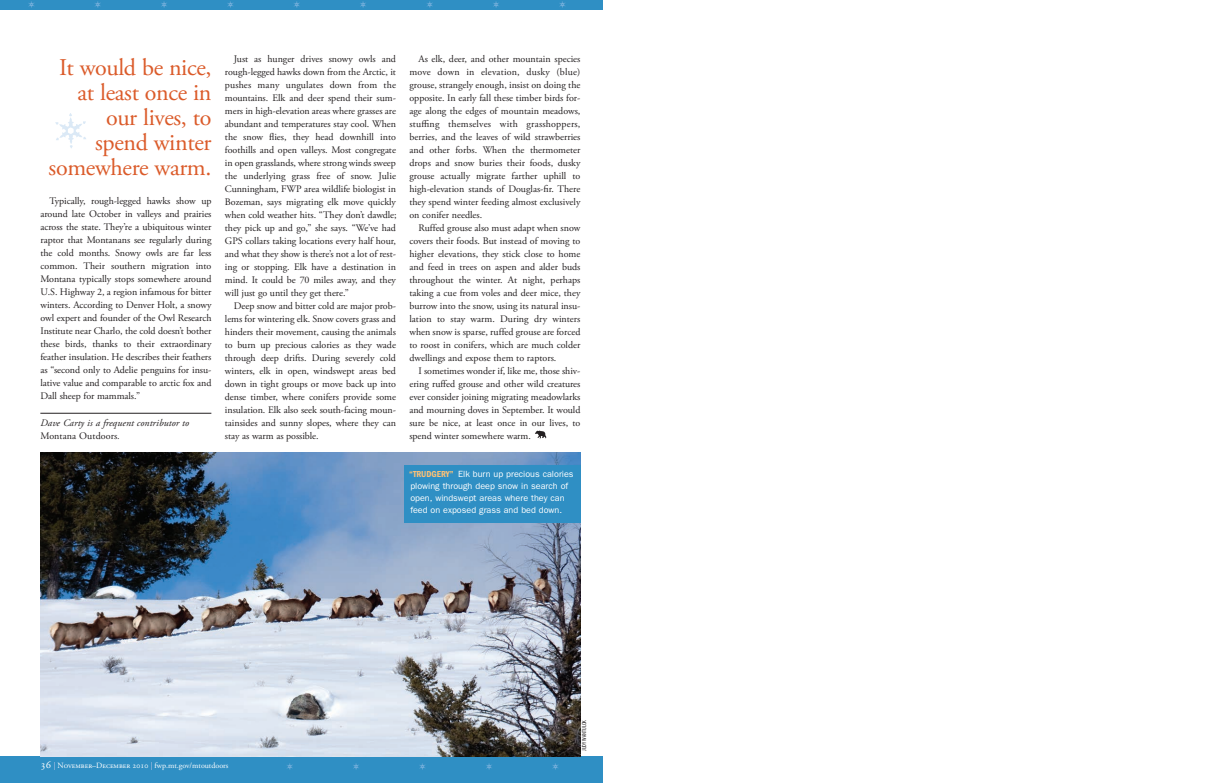
<style>
.page{position:relative;width:1206px;height:783px;background:#fff}
.page>*{position:absolute;margin:0;border:0;box-sizing:border-box;transform-origin:0 0}
.t1{font:24px/25px "Adobe Garamond Pro";letter-spacing:-.015em;color:#db5b2a;text-align:right}
.t2{font:10px/13px "Adobe Garamond Pro";letter-spacing:-.005em;color:#231f20;text-align:justify}
.t3{font:italic 10px/13px "Adobe Garamond Pro";letter-spacing:.01em;color:#231f20}
.t4{font:9px/12px "Franklin Gothic";color:#fff}
.t5{font:8px "Adobe Garamond Pro";color:#fff}
.t6{font:7px "WW Flakes";color:#93bde5}
.t7{font:6px "Franklin Gothic Book Cmpr";color:#231f20}
.s1{font-style:normal}
.s2{font-weight:600;font-stretch:condensed;color:#fdc176}
</style>
<div class="page">
<div style="left:0;top:756px;width:603px;height:27px;background:#2f8fc4"></div>
<svg style="left:535px;top:431px;width:11px;height:7px"></svg>
<hr style="left:40px;top:413px;width:171px;height:1px;background:#231f20">
<img style="left:40px;top:452px;width:541px;height:304px">
<div style="left:0;top:0;width:603px;height:10px;background:#2f8fc4"></div>
<div style="left:404px;top:465px;width:176px;height:57px;background:#2f8fc4"></div>
<svg style="left:59px;top:117px;width:15px;height:31px"></svg>
<p class="t6" style="left:28px;top:3px;width:8px">3</p>
<p class="t6" style="left:95px;top:3px;width:8px">3</p>
<p class="t6" style="left:161px;top:3px;width:8px">3</p>
<p class="t6" style="left:228px;top:3px;width:8px">3</p>
<p class="t6" style="left:294px;top:3px;width:8px">3</p>
<p class="t6" style="left:360px;top:3px;width:8px">3</p>
<p class="t6" style="left:427px;top:3px;width:8px">3</p>
<p class="t6" style="left:493px;top:3px;width:8px">3</p>
<p class="t6" style="left:559px;top:3px;width:8px">3</p>
<h1 class="t1" style="left:49px;top:58px;width:164px">It would be nice, at least once in our lives, to spend winter somewhere warm.</h1>
<p class="t2" style="left:40px;top:195px;width:173px;text-indent:9px">Typically, rough-legged hawks show up around late October in valleys and prairies across the state. They’re a ubiquitous winter raptor that Montanans see regularly during the cold months. Snowy owls are far less common. Their southern migration into Montana typically stops somewhere around U.S. Highway 2, a region infamous for bitter winters. According to Denver Holt, a snowy owl expert and founder of the Owl Research Institute near Charlo, the cold doesn’t bother these birds, thanks to their extraordinary feather insulation. He describes their feathers as “second only to Adelie penguins for insu&shy;lative value and comparable to arctic fox and Dall sheep for mammals.”</p>
<p class="t3" style="left:40px;top:416px;width:150px">Dave Carty is a frequent contributor to<br><span class="s1">Montana Outdoors</span>.</p>
<p class="t2" style="left:225px;top:53px;width:173px;text-indent:9px">Just as hunger drives snowy owls and rough-legged hawks down from the Arctic, it pushes many ungulates down from the mountains. Elk and deer spend their sum&shy;mers in high-elevation areas where grasses are abundant and temperatures stay cool. When the snow flies, they head downhill into foothills and open valleys. Most congregate in open grasslands, where strong winds sweep the underlying grass free of snow. Julie Cunningham, FWP area wildlife biologist in Bozeman, says migrating elk move quickly when cold weather hits. “They don’t dawdle; they pick up and go,” she says. “We’ve had GPS collars taking locations every half hour, and what they show is there’s not a lot of rest&shy;ing or stopping. Elk have a destination in mind. It could be 70 miles away, and they will just go until they get there.”</p>
<p class="t2" style="left:225px;top:300px;width:173px;text-indent:9px">Deep snow and bitter cold are major prob&shy;lems for wintering elk. Snow covers grass and hinders their movement, causing the animals to burn up precious calories as they wade through deep drifts. During severely cold winters, elk in open, windswept areas bed down in tight groups or move back up into dense timber, where conifers provide some insulation. Elk also seek south-facing moun&shy;tainsides and sunny slopes, where they can stay as warm as possible.</p>
<p class="t2" style="left:409px;top:53px;width:173px;text-indent:9px">As elk, deer, and other mountain species move down in elevation, dusky (blue) grouse, strangely enough, insist on doing the opposite. In early fall these timber birds for&shy;age along the edges of mountain meadows, stuffing themselves with grasshoppers, berries, and the leaves of wild strawberries and other forbs. When the thermometer drops and snow buries their foods, dusky grouse actually migrate farther uphill to high-elevation stands of Douglas-fir. There they spend winter feeding almost exclusively on conifer needles.</p>
<p class="t2" style="left:409px;top:222px;width:173px;text-indent:9px">Ruffed grouse also must adapt when snow covers their foods. But instead of moving to higher elevations, they stick close to home and feed in trees on aspen and alder buds throughout the winter. At night, perhaps taking a cue from voles and deer mice, they burrow into the snow, using its natural insu&shy;lation to stay warm. During dry winters when snow is sparse, ruffed grouse are forced to roost in conifers, which are much colder dwellings and expose them to raptors.</p>
<p class="t2" style="left:409px;top:365px;width:173px;text-indent:9px">I sometimes wonder if, like me, those shiv&shy;ering ruffed grouse and other wild creatures ever consider joining migrating meadowlarks and mourning doves in September. It would sure be nice, at least once in our lives, to spend winter somewhere warm.</p>
<p class="t4" style="left:409px;top:469px;width:166px"><span class="s2">“TRUDGERY”</span> Elk burn up precious calories plowing through deep snow in search of open, windswept areas where they can feed on exposed grass and bed down.</p>
<p class="t7" style="left:582px;top:751px;width:33px;rotate:-90deg">JUDY WANTULOK</p>
<p class="t5" style="left:57px;top:763px;width:74px">November–December</p>
<p class="t5" style="left:155px;top:763px;width:75px">fwp.mt.gov/mtoutdoors</p>
<p class="t6" style="left:287px;top:765px;width:8px">3</p>
<p class="t6" style="left:353px;top:765px;width:8px">3</p>
<p class="t6" style="left:420px;top:765px;width:8px">3</p>
<p class="t6" style="left:486px;top:765px;width:8px">3</p>
<p class="t6" style="left:552px;top:765px;width:8px">3</p>
</div>
